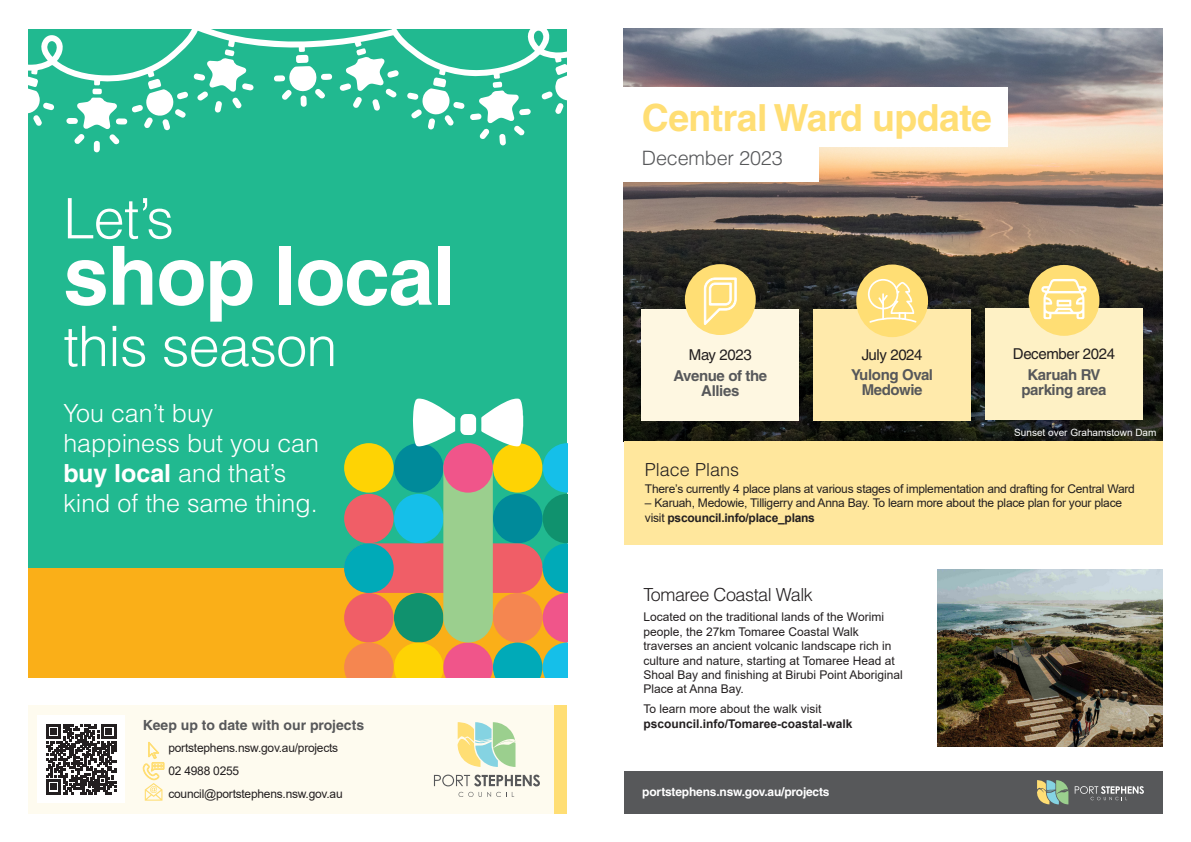
<style>
.page{position:relative;width:1191px;height:842px;background:#fff}
.page>*{position:absolute;margin:0;border:0;box-sizing:border-box;transform-origin:0 0}
.t1{font:700 81.8px "Helvetica";letter-spacing:-.015em;color:#fff}
.t2{font:300 55.9px "Helvetica";color:#fff}
.t3{font:300 55.8px "Helvetica";letter-spacing:-.015em;color:#fff}
.t4{font:700 37.4px "Helvetica";letter-spacing:-.015em;color:#ffde74}
.t5{font:300 25px/30px "Helvetica";color:#fff}
.t6{font:300 19.8px "Helvetica";letter-spacing:-.01em;color:#57585a}
.t7{font:300 18px "Helvetica";letter-spacing:-.025em;color:#231f20}
.t8{font:300 18px "Helvetica";color:#231f20}
.t9{font:700 15px/15px "Helvetica";letter-spacing:-.025em;color:#57585a;text-align:center}
.t10{font:15px "Helvetica";letter-spacing:-.025em;color:#231f20}
.Subheading{font:700 14px "Helvetica";color:#57585a}
.Bullets{font:12px/14.4px "Arial";color:#231f20}
.Paragraph{font:12px/14.4px "Arial";letter-spacing:-.02em;color:#231f20}
.Paragraph_Style_1{font:12px "Arial";letter-spacing:-.02em;color:#231f20}
.Bullets-2{font:700 12px/14.4px "Arial";color:#231f20}
.t11{font:700 12px "Helvetica";letter-spacing:-.015em;color:#fff}
.Paragraph-2{font:10px "Arial";color:#fff}
.s1{font-weight:700}
.s2{font-weight:400}
</style>
<div class="page">
<div style="left:28px;top:705px;width:527px;height:109px;background:#fefbef"></div>
<div style="left:555px;top:705px;width:12px;height:108px;background:#ffde74"></div>
<svg style="left:434px;top:775px;width:106px;height:11px"></svg>
<svg style="left:458px;top:792px;width:56px;height:5px"></svg>
<svg style="left:457px;top:722px;width:58px;height:45px"></svg>
<svg style="left:142px;top:742px;width:23px;height:59px"></svg>
<div style="left:37px;top:716px;width:88px;height:87px;background:#fff"></div>
<svg style="left:46px;top:724px;width:70px;height:70px"></svg>
<img style="left:624px;top:28px;width:538px;height:414px">
<div style="left:593px;top:88px;width:415px;height:59px;background:#fff"></div>
<div style="left:624px;top:771px;width:538px;height:43px;background:#57585a"></div>
<svg style="left:1074px;top:786px;width:69px;height:14px"></svg>
<svg style="left:1037px;top:780px;width:31px;height:24px"></svg>
<div style="left:641px;top:309px;width:158px;height:112px;background:#fef7e1"></div>
<div style="left:685px;top:264px;width:70px;height:71px;background:#ffde74;border-radius:50%"></div>
<svg style="left:704px;top:277px;width:33px;height:48px"></svg>
<div style="left:813px;top:309px;width:158px;height:112px;background:#ffeaab"></div>
<div style="left:856px;top:264px;width:72px;height:73px;background:#ffde74;border-radius:50%"></div>
<svg style="left:868px;top:279px;width:48px;height:44px"></svg>
<div style="left:624px;top:442px;width:538px;height:103px;background:#ffe79d"></div>
<img style="left:937px;top:570px;width:225px;height:176px">
<div style="left:985px;top:309px;width:157px;height:111px;background:#fef1c5"></div>
<div style="left:1028px;top:265px;width:71px;height:71px;background:#ffde74;border-radius:50%"></div>
<svg style="left:1041px;top:279px;width:45px;height:40px"></svg>
<div style="left:593px;top:135px;width:225px;height:46px;background:#fff"></div>
<div style="left:28px;top:29px;width:539px;height:539px;background:#21b990"></div>
<svg style="left:28px;top:29px;width:539px;height:123px"></svg>
<div style="left:28px;top:568px;width:539px;height:109px;background:#faaf18"></div>
<svg style="left:344px;top:398px;width:223px;height:279px"></svg>
<div style="left:443px;top:443px;width:50px;height:50px;background:#f0558a;border-radius:50%"></div>
<p class="t2" style="left:63px;top:184px;width:112px">Let’s</p>
<p class="t1" style="left:63px;top:226px;width:394px">shop local</p>
<p class="t3" style="left:63px;top:311px;width:275px">this season</p>
<p class="t5" style="left:63px;top:398px;width:257px">You can’t buy happiness but you can <span class="s1">buy local</span> and that’s kind of the same thing.</p>
<p class="Subheading" style="left:143px;top:716px;width:223px">Keep up to date with our projects</p>
<p class="Paragraph_Style_1" style="left:168px;top:739px;width:171px">portstephens.nsw.gov.au/projects</p>
<p class="Paragraph_Style_1" style="left:168px;top:762px;width:72px">02 4988 0255</p>
<p class="Paragraph_Style_1" style="left:168px;top:785px;width:176px">council@portstephens.nsw.gov.au</p>
<p class="t4" style="left:642px;top:95px;width:352px">Central Ward update</p>
<p class="t6" style="left:642px;top:146px;width:142px">December 2023</p>
<p class="t10" style="left:689px;top:346px;width:64px">May 2023</p>
<p class="t9" style="left:673px;top:368px;width:95px">Avenue of the<br>Allies</p>
<p class="t10" style="left:861px;top:346px;width:62px">July 2024</p>
<p class="t9" style="left:851px;top:367px;width:83px">Yulong Oval<br>Medowie</p>
<p class="t10" style="left:1013px;top:345px;width:104px">December 2024</p>
<p class="t9" style="left:1021px;top:367px;width:87px">Karuah RV parking area</p>
<p class="Paragraph-2" style="left:1014px;top:425px;width:144px">Sunset over Grahamstown Dam</p>
<p class="t8" style="left:645px;top:458px;width:96px">Place Plans</p>
<p class="Paragraph" style="left:645px;top:482px;width:491px">There’s currently 4 place plans at various stages of implementation and drafting for Central Ward</p>
<p class="Paragraph" style="left:645px;top:496px;width:479px">– Karuah, Medowie, Tilligerry and Anna Bay. To learn more about the place plan for your place visit <span class="s1">pscouncil.info/place_plans</span></p>
<p class="t7" style="left:643px;top:584px;width:171px">Tomaree Coastal Walk</p>
<p class="Bullets" style="left:643px;top:610px;width:261px">Located on the traditional lands of the Worimi people, the 27km Tomaree Coastal Walk traverses an ancient volcanic landscape rich in culture and nature, starting at Tomaree Head at Shoal Bay and finishing at Birubi Point Aboriginal Place at Anna Bay.</p>
<p class="Bullets-2" style="left:643px;top:702px;width:211px"><span class="s2">To learn more about the walk visit </span>pscouncil.info/Tomaree-coastal-walk</p>
<p class="t11" style="left:642px;top:785px;width:189px">portstephens.nsw.gov.au/projects</p>
</div>
